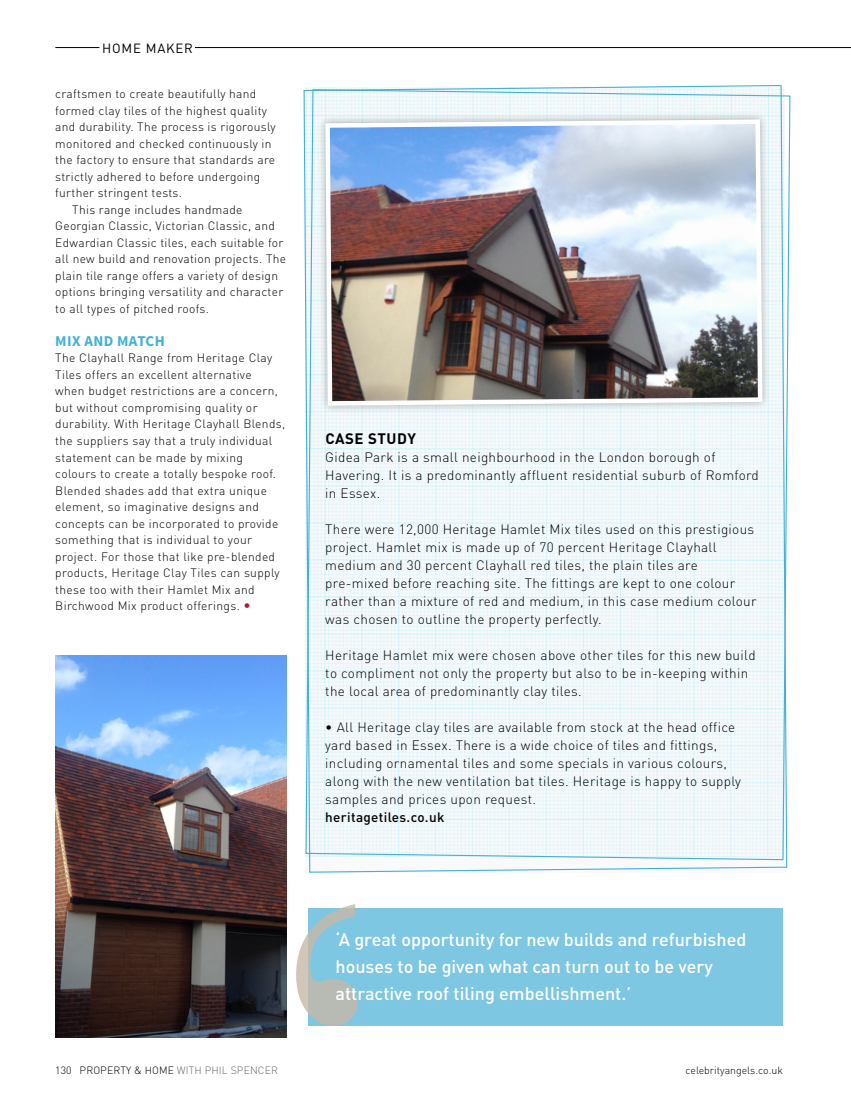
<style>
.page{position:relative;width:851px;height:1106px;background:#fff}
.page>*{position:absolute;margin:0;border:0;box-sizing:border-box;transform-origin:0 0}
.t1{font:500 18px/27px "DIN Pro";color:#fff}
.t2{font:700 15px "Source Sans Pro";letter-spacing:.025em;color:#45b0d6}
.t3{font:700 15px "DIN Pro";letter-spacing:.035em;color:#000}
.t4{font:300 13.5px/18px "DIN Pro";letter-spacing:.025em;color:#000}
.t5{font:500 13.5px "DIN Pro";letter-spacing:.025em;color:#000}
.t6{font:13.2px "DIN Pro";letter-spacing:.06em;color:#000}
.t7{font:300 12px/16.5px "DIN Pro";letter-spacing:.025em;color:#000}
.t8{font:300 10.5px "DIN Pro";color:#000}
.t9{font:300 10.5px "DIN Pro";letter-spacing:.01em;color:#67686b}
.s1{color:#67686b}
</style>
<div class="page">
<svg style="left:303px;top:85px;width:484px;height:788px"></svg>
<svg style="left:305px;top:89px;width:485px;height:771px"></svg>
<div style="left:317px;top:111px;width:453px;height:303px;background:#000;opacity:.3"></div>
<img style="left:323px;top:117px;width:441px;height:291px">
<div style="left:309px;top:908px;width:473px;height:117px;background:#7dc7e2"></div>
<svg style="left:296px;top:904px;width:62px;height:121px"></svg>
<img style="left:55px;top:655px;width:231px;height:382px">
<hr style="left:55px;top:47px;width:44px;height:1px;background:#000">
<hr style="left:195px;top:47px;width:655px;height:1px;background:#000">
<p class="t6" style="left:102px;top:39px;width:92px">hOME MAKER</p>
<p class="t7" style="left:55px;top:85px;width:202px">craftsmen to create beautifully hand</p>
<p class="t7" style="left:55px;top:102px;width:213px">formed clay tiles of the highest quality</p>
<p class="t7" style="left:55px;top:118px;width:222px">and durability. The process is rigorously</p>
<p class="t7" style="left:55px;top:135px;width:218px">monitored and checked continuously in</p>
<p class="t7" style="left:55px;top:151px;width:221px">the factory to ensure that standards are</p>
<p class="t7" style="left:55px;top:168px;width:206px">strictly adhered to before undergoing</p>
<p class="t7" style="left:55px;top:184px;width:128px">further stringent tests.</p>
<p class="t7" style="left:72px;top:201px;width:172px">This range includes handmade</p>
<p class="t7" style="left:55px;top:217px;width:221px">Georgian Classic, Victorian Classic, and</p>
<p class="t7" style="left:55px;top:234px;width:229px">Edwardian Classic tiles, each suitable for</p>
<p class="t7" style="left:55px;top:250px;width:232px">all new build and renovation projects. The</p>
<p class="t7" style="left:55px;top:267px;width:224px">plain tile range offers a variety of design</p>
<p class="t7" style="left:55px;top:283px;width:229px">options bringing versatility and character</p>
<p class="t7" style="left:55px;top:300px;width:155px">to all types of pitched roofs.</p>
<p class="t2" style="left:55px;top:331px;width:111px">MIX AND MATCH</p>
<p class="t7" style="left:55px;top:349px;width:231px">The Clayhall Range from Heritage Clay Tiles offers an excellent alternative<br>when budget restrictions are a concern, but without compromising quality or durability. With Heritage Clayhall Blends, the suppliers say that a truly individual statement can be made by mixing colours to create a totally bespoke roof.<br>Blended shades add that extra unique element, so imaginative designs and concepts can be incorporated to provide something that is individual to your project. For those that like pre-blended products, Heritage Clay Tiles can supply these too with their Hamlet M ix and Birchwood M ix product offerings.</p>
<p class="t3" style="left:325px;top:428px;width:92px">CASE STUDY</p>
<p class="t4" style="left:325px;top:448px;width:435px">Gidea Park is a small neighbourhood in the London borough of<br>Havering. It is a predominantly affluent residential suburb of Romford in Essex.</p>
<p class="t4" style="left:325px;top:520px;width:432px">There were 12,000 Heritage Hamlet M ix tiles used on this prestigious project. Hamlet mix is made up of 70 percent Heritage Clayhall medium and 30 percent Clayhall red tiles, the plain tiles are pre-mixed before reaching site. The fittings are kept to one colour rather than a mixture of red and medium, in this case medium colour was chosen to outline the property perfectly.</p>
<p class="t4" style="left:325px;top:646px;width:432px">Heritage Hamlet mix were chosen above other tiles for this new build to compliment not only the property but also to be in-keeping within the local area of predominantly clay tiles.</p>
<p class="t4" style="left:325px;top:718px;width:417px">• All Heritage clay tiles are available from stock at the head office yard based in Essex. There is a wide choice of tiles and fittings, including ornamental tiles and some specials in various colours, along with the new ventilation bat tiles. Heritage is happy to supply samples and prices upon request.</p>
<p class="t5" style="left:325px;top:808px;width:121px">heritagetiles.co.uk</p>
<h1 class="t1" style="left:335px;top:925px;width:412px">‘A great opportunity for new builds and refurbished houses to be given what can turn out to be very attractive roof tiling embellishment.’</h1>
<p class="t8" style="left:55px;top:1062px;width:39px">130 Prop</p>
<p class="t8" style="left:107px;top:1062px;width:85px">erty &amp; Home <span class="s1">with</span></p>
<p class="t9" style="left:205px;top:1062px;width:13px">Phil</p>
<p class="t9" style="left:231px;top:1062px;width:46px">Spencer</p>
<p class="t8" style="left:685px;top:1062px;width:99px">celebrityangels.co.uk</p>
</div>
